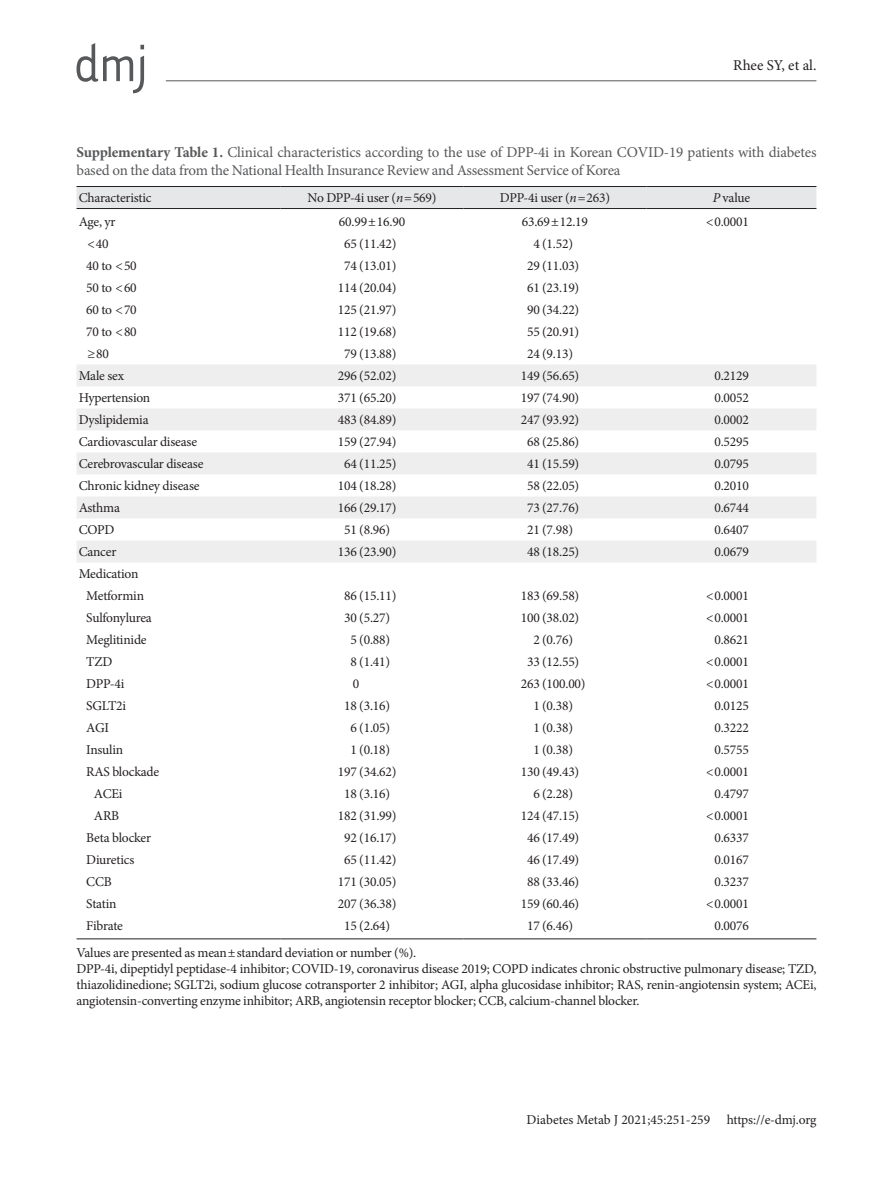
<style>
.page{position:relative;width:893px;height:1191px;background:#fff}
.page>*{position:absolute;margin:0;border:0;box-sizing:border-box;transform-origin:0 0}
.표제목그림{font:15px/18px "Minion Pro";letter-spacing:-.015em;color:#57585a}
.t1{font:15px "Minion Pro";color:#231f20}
.표본문{font:13.5px/16.2px "Minion Pro";letter-spacing:-.015em;color:#231f20;text-align:justify}
.doi_번호{font:13.5px "Minion Pro";color:#231f20}
.s1{font-weight:700}
.s2{font-style:italic}
</style>
<div class="page">
<hr style="left:166px;top:80px;width:650px;height:1px;background:#57585a">
<svg style="left:77px;top:43px;width:67px;height:50px"></svg>
<div style="left:77px;top:187px;width:739px;height:21px;background:#e6e7e9"></div>
<svg style="left:77px;top:365px;width:739px;height:197px;fill:#eeeeef"></svg>
<hr style="left:77px;top:186px;width:204px;height:1px;background:#231f20">
<hr style="left:281px;top:186px;width:182px;height:1px;background:#231f20">
<hr style="left:463px;top:186px;width:183px;height:1px;background:#231f20">
<hr style="left:646px;top:186px;width:170px;height:1px;background:#231f20">
<hr style="left:77px;top:938px;width:204px;height:1px;background:#231f20">
<hr style="left:281px;top:938px;width:182px;height:1px;background:#231f20">
<hr style="left:463px;top:938px;width:183px;height:1px;background:#231f20">
<hr style="left:646px;top:938px;width:170px;height:1px;background:#231f20">
<hr style="left:77px;top:208px;width:204px;height:1px;background:#231f20">
<hr style="left:281px;top:208px;width:182px;height:1px;background:#231f20">
<hr style="left:463px;top:208px;width:183px;height:1px;background:#231f20">
<hr style="left:646px;top:208px;width:170px;height:1px;background:#231f20">
<p class="t1" style="left:733px;top:55px;width:85px">Rhee SY, et al.</p>
<p class="표제목그림" style="left:77px;top:143px;width:741px"><span class="s1">Supplementary Table 1.</span> Clinical characteristics according to the use of DPP-4i in Korean COVID-19 patients with diabetes based on the data from the National Health Insurance Review and Assessment Service of Korea</p>
<p class="표본문" style="left:79px;top:189px;width:74px">Characteristic</p>
<p class="표본문" style="left:308px;top:189px;width:130px">No DPP-4i user (<span class="s2">n</span>=569)</p>
<p class="표본문" style="left:500px;top:189px;width:112px">DPP-4i user (<span class="s2">n</span>=263)</p>
<p class="표본문" style="left:713px;top:189px;width:39px"><span class="s2">P</span> value</p>
<p class="표본문" style="left:79px;top:213px;width:38px">Age, yr</p>
<p class="표본문" style="left:339px;top:213px;width:68px">60.99±16.90</p>
<p class="표본문" style="left:522px;top:213px;width:68px">63.69±12.19</p>
<p class="표본문" style="left:706px;top:213px;width:44px">&lt;0.0001</p>
<p class="표본문" style="left:87px;top:235px;width:23px">&lt;40</p>
<p class="표본문" style="left:344px;top:235px;width:54px">65 (11.42)</p>
<p class="표본문" style="left:533px;top:235px;width:41px">4 (1.52)</p>
<p class="표본문" style="left:86px;top:257px;width:52px">40 to &lt;50</p>
<p class="표본문" style="left:344px;top:257px;width:54px">74 (13.01)</p>
<p class="표본문" style="left:527px;top:257px;width:54px">29 (11.03)</p>
<p class="표본문" style="left:86px;top:279px;width:52px">50 to &lt;60</p>
<p class="표본문" style="left:338px;top:279px;width:60px">114 (20.04)</p>
<p class="표본문" style="left:527px;top:279px;width:54px">61 (23.19)</p>
<p class="표본문" style="left:86px;top:301px;width:52px">60 to &lt;70</p>
<p class="표본문" style="left:338px;top:301px;width:60px">125 (21.97)</p>
<p class="표본문" style="left:527px;top:301px;width:54px">90 (34.22)</p>
<p class="표본문" style="left:86px;top:323px;width:52px">70 to &lt;80</p>
<p class="표본문" style="left:338px;top:323px;width:60px">112 (19.68)</p>
<p class="표본문" style="left:527px;top:323px;width:54px">55 (20.91)</p>
<p class="표본문" style="left:87px;top:345px;width:23px">≥80</p>
<p class="표본문" style="left:344px;top:345px;width:54px">79 (13.88)</p>
<p class="표본문" style="left:527px;top:345px;width:47px">24 (9.13)</p>
<p class="표본문" style="left:79px;top:367px;width:47px">Male sex</p>
<p class="표본문" style="left:338px;top:367px;width:60px">296 (52.02)</p>
<p class="표본문" style="left:521px;top:367px;width:60px">149 (56.65)</p>
<p class="표본문" style="left:714px;top:367px;width:36px">0.2129</p>
<p class="표본문" style="left:79px;top:389px;width:73px">Hypertension</p>
<p class="표본문" style="left:338px;top:389px;width:60px">371 (65.20)</p>
<p class="표본문" style="left:521px;top:389px;width:60px">197 (74.90)</p>
<p class="표본문" style="left:714px;top:389px;width:36px">0.0052</p>
<p class="표본문" style="left:79px;top:411px;width:71px">Dyslipidemia</p>
<p class="표본문" style="left:338px;top:411px;width:60px">483 (84.89)</p>
<p class="표본문" style="left:521px;top:411px;width:60px">247 (93.92)</p>
<p class="표본문" style="left:714px;top:411px;width:36px">0.0002</p>
<p class="표본문" style="left:79px;top:433px;width:120px">Cardiovascular disease</p>
<p class="표본문" style="left:338px;top:433px;width:60px">159 (27.94)</p>
<p class="표본문" style="left:527px;top:433px;width:54px">68 (25.86)</p>
<p class="표본문" style="left:714px;top:433px;width:36px">0.5295</p>
<p class="표본문" style="left:79px;top:455px;width:126px">Cerebrovascular disease</p>
<p class="표본문" style="left:344px;top:455px;width:54px">64 (11.25)</p>
<p class="표본문" style="left:527px;top:455px;width:54px">41 (15.59)</p>
<p class="표본문" style="left:714px;top:455px;width:36px">0.0795</p>
<p class="표본문" style="left:79px;top:477px;width:122px">Chronic kidney disease</p>
<p class="표본문" style="left:338px;top:477px;width:60px">104 (18.28)</p>
<p class="표본문" style="left:527px;top:477px;width:54px">58 (22.05)</p>
<p class="표본문" style="left:714px;top:477px;width:36px">0.2010</p>
<p class="표본문" style="left:79px;top:499px;width:43px">Asthma</p>
<p class="표본문" style="left:338px;top:499px;width:60px">166 (29.17)</p>
<p class="표본문" style="left:527px;top:499px;width:54px">73 (27.76)</p>
<p class="표본문" style="left:714px;top:499px;width:36px">0.6744</p>
<p class="표본문" style="left:79px;top:521px;width:37px">COPD</p>
<p class="표본문" style="left:344px;top:521px;width:47px">51 (8.96)</p>
<p class="표본문" style="left:527px;top:521px;width:47px">21 (7.98)</p>
<p class="표본문" style="left:714px;top:521px;width:36px">0.6407</p>
<p class="표본문" style="left:79px;top:543px;width:39px">Cancer</p>
<p class="표본문" style="left:338px;top:543px;width:60px">136 (23.90)</p>
<p class="표본문" style="left:527px;top:543px;width:54px">48 (18.25)</p>
<p class="표본문" style="left:714px;top:543px;width:36px">0.0679</p>
<p class="표본문" style="left:79px;top:565px;width:61px">Medication</p>
<p class="표본문" style="left:86px;top:587px;width:59px">Metformin</p>
<p class="표본문" style="left:344px;top:587px;width:54px">86 (15.11)</p>
<p class="표본문" style="left:521px;top:587px;width:60px">183 (69.58)</p>
<p class="표본문" style="left:706px;top:587px;width:44px">&lt;0.0001</p>
<p class="표본문" style="left:86px;top:609px;width:67px">Sulfonylurea</p>
<p class="표본문" style="left:344px;top:609px;width:47px">30 (5.27)</p>
<p class="표본문" style="left:521px;top:609px;width:60px">100 (38.02)</p>
<p class="표본문" style="left:706px;top:609px;width:44px">&lt;0.0001</p>
<p class="표본문" style="left:86px;top:631px;width:62px">Meglitinide</p>
<p class="표본문" style="left:350px;top:631px;width:41px">5 (0.88)</p>
<p class="표본문" style="left:533px;top:631px;width:41px">2 (0.76)</p>
<p class="표본문" style="left:714px;top:631px;width:36px">0.8621</p>
<p class="표본문" style="left:86px;top:653px;width:27px">TZD</p>
<p class="표본문" style="left:350px;top:653px;width:41px">8 (1.41)</p>
<p class="표본문" style="left:527px;top:653px;width:54px">33 (12.55)</p>
<p class="표본문" style="left:706px;top:653px;width:44px">&lt;0.0001</p>
<p class="표본문" style="left:86px;top:675px;width:40px">DPP-4i</p>
<p class="표본문" style="left:353px;top:675px;width:8px">0</p>
<p class="표본문" style="left:521px;top:675px;width:66px">263 (100.00)</p>
<p class="표본문" style="left:706px;top:675px;width:44px">&lt;0.0001</p>
<p class="표본문" style="left:86px;top:697px;width:41px">SGLT2i</p>
<p class="표본문" style="left:344px;top:697px;width:47px">18 (3.16)</p>
<p class="표본문" style="left:533px;top:697px;width:41px">1 (0.38)</p>
<p class="표본문" style="left:714px;top:697px;width:36px">0.0125</p>
<p class="표본문" style="left:86px;top:719px;width:24px">AGI</p>
<p class="표본문" style="left:350px;top:719px;width:41px">6 (1.05)</p>
<p class="표본문" style="left:533px;top:719px;width:41px">1 (0.38)</p>
<p class="표본문" style="left:714px;top:719px;width:36px">0.3222</p>
<p class="표본문" style="left:86px;top:741px;width:38px">Insulin</p>
<p class="표본문" style="left:350px;top:741px;width:41px">1 (0.18)</p>
<p class="표본문" style="left:533px;top:741px;width:41px">1 (0.38)</p>
<p class="표본문" style="left:714px;top:741px;width:36px">0.5755</p>
<p class="표본문" style="left:86px;top:763px;width:74px">RAS blockade</p>
<p class="표본문" style="left:338px;top:763px;width:60px">197 (34.62)</p>
<p class="표본문" style="left:521px;top:763px;width:60px">130 (49.43)</p>
<p class="표본문" style="left:706px;top:763px;width:44px">&lt;0.0001</p>
<p class="표본문" style="left:94px;top:785px;width:30px">ACEi</p>
<p class="표본문" style="left:344px;top:785px;width:47px">18 (3.16)</p>
<p class="표본문" style="left:533px;top:785px;width:41px">6 (2.28)</p>
<p class="표본문" style="left:714px;top:785px;width:36px">0.4797</p>
<p class="표본문" style="left:94px;top:807px;width:27px">ARB</p>
<p class="표본문" style="left:338px;top:807px;width:60px">182 (31.99)</p>
<p class="표본문" style="left:521px;top:807px;width:60px">124 (47.15)</p>
<p class="표본문" style="left:706px;top:807px;width:44px">&lt;0.0001</p>
<p class="표본문" style="left:86px;top:829px;width:66px">Beta blocker</p>
<p class="표본문" style="left:344px;top:829px;width:54px">92 (16.17)</p>
<p class="표본문" style="left:527px;top:829px;width:54px">46 (17.49)</p>
<p class="표본문" style="left:714px;top:829px;width:36px">0.6337</p>
<p class="표본문" style="left:86px;top:851px;width:49px">Diuretics</p>
<p class="표본문" style="left:344px;top:851px;width:54px">65 (11.42)</p>
<p class="표본문" style="left:527px;top:851px;width:54px">46 (17.49)</p>
<p class="표본문" style="left:714px;top:851px;width:36px">0.0167</p>
<p class="표본문" style="left:86px;top:873px;width:27px">CCB</p>
<p class="표본문" style="left:338px;top:873px;width:60px">171 (30.05)</p>
<p class="표본문" style="left:527px;top:873px;width:54px">88 (33.46)</p>
<p class="표본문" style="left:714px;top:873px;width:36px">0.3237</p>
<p class="표본문" style="left:86px;top:895px;width:32px">Statin</p>
<p class="표본문" style="left:338px;top:895px;width:60px">207 (36.38)</p>
<p class="표본문" style="left:521px;top:895px;width:60px">159 (60.46)</p>
<p class="표본문" style="left:706px;top:895px;width:44px">&lt;0.0001</p>
<p class="표본문" style="left:86px;top:917px;width:38px">Fibrate</p>
<p class="표본문" style="left:344px;top:917px;width:47px">15 (2.64)</p>
<p class="표본문" style="left:527px;top:917px;width:47px">17 (6.46)</p>
<p class="표본문" style="left:714px;top:917px;width:36px">0.0076</p>
<p class="표본문" style="left:77px;top:944px;width:341px">Values are presented as mean±standard deviation or number (%).</p>
<p class="표본문" style="left:77px;top:960px;width:741px">DPP-4i, dipeptidyl peptidase-4 inhibitor; COVID-19, coronavirus disease 2019; COPD indicates chronic obstructive pulmonary disease; TZD, thiazolidinedione; SGLT2i, sodium glucose cotransporter 2 inhibitor; AGI, alpha glucosidase inhibitor; RAS, renin-angiotensin system; ACEi, angiotensin-converting enzyme inhibitor; ARB, angiotensin receptor blocker; CCB, calcium-channel blocker.</p>
<p class="doi_번호" style="left:527px;top:1110px;width:291px">Diabetes Metab J 2021;45:251-259 https://e-dmj.org</p>
</div>
